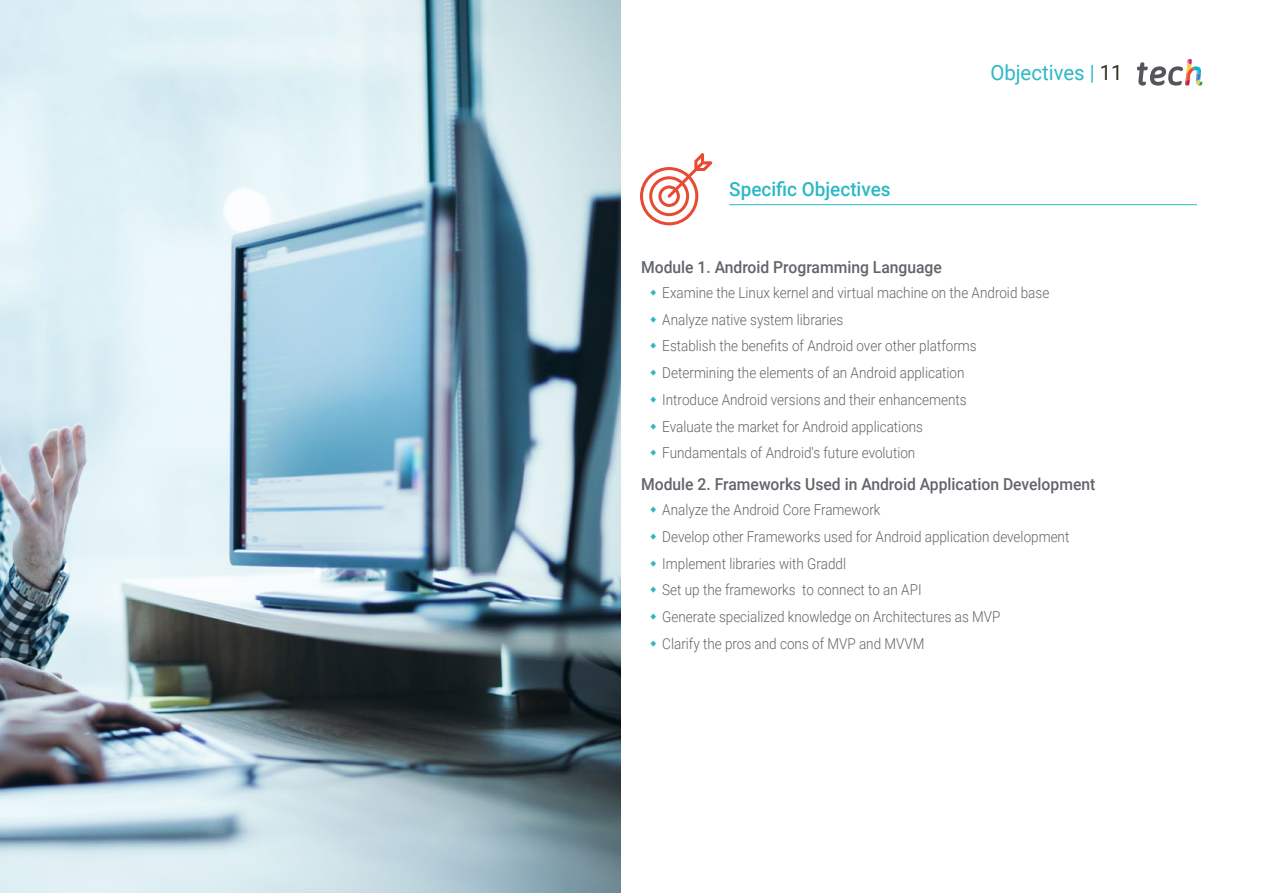
<style>
.page{position:relative;width:1263px;height:893px;background:#fff}
.page>*{position:absolute;margin:0;border:0;box-sizing:border-box;transform-origin:0 0}
.t1{font:21px "Roboto";color:#2db8c5}
.t2{font:500 19.5px "Roboto";color:#2db8c5}
.t3{font:500 16.5px "Roboto";color:#61646a;scale:.95 1}
.t4{font:300 15px/26.7px "Roboto";color:#61646a;scale:.9 1}
.s1{color:#312e20}
</style>
<div class="page">
<svg style="left:1137px;top:59px;width:65px;height:27px"></svg>
<hr style="left:729px;top:204px;width:468px;height:1px;background:#2db8c5">
<svg style="left:640px;top:153px;width:72px;height:72px"></svg>
<img style="left:0;top:0;width:621px;height:893px">
<h2 class="t2" style="left:729px;top:176px;width:163px">Specific Objectives</h2>
<h1 class="t1" style="left:990px;top:57px;width:134px">Objectives | <span class="s1">11</span></h1>
<p class="t3" style="left:641px;top:256px;width:318px">Module 1. Android Programming Language</p>
<p class="t4" style="left:662px;top:279px;width:431px">Examine the Linux kernel and virtual machine on the Android base Analyze native system libraries<br>Establish the benefits of Android over other platforms Determining the elements of an Android application<br>Introduce Android versions and their enhancements<br>Evaluate the market for Android applications<br>Fundamentals of Android's future evolution</p>
<p class="t3" style="left:641px;top:473px;width:480px">Module 2. Frameworks Used in Android Application Development</p>
<p class="t4" style="left:662px;top:496px;width:454px">Analyze the Android Core Framework<br>Develop other Frameworks used for Android application development Implement libraries with Graddl<br>Set up the frameworks to connect to an API<br>Generate specialized knowledge on Architectures as MVP<br>Clarify the pros and cons of MVP and MVVM</p>
</div>
